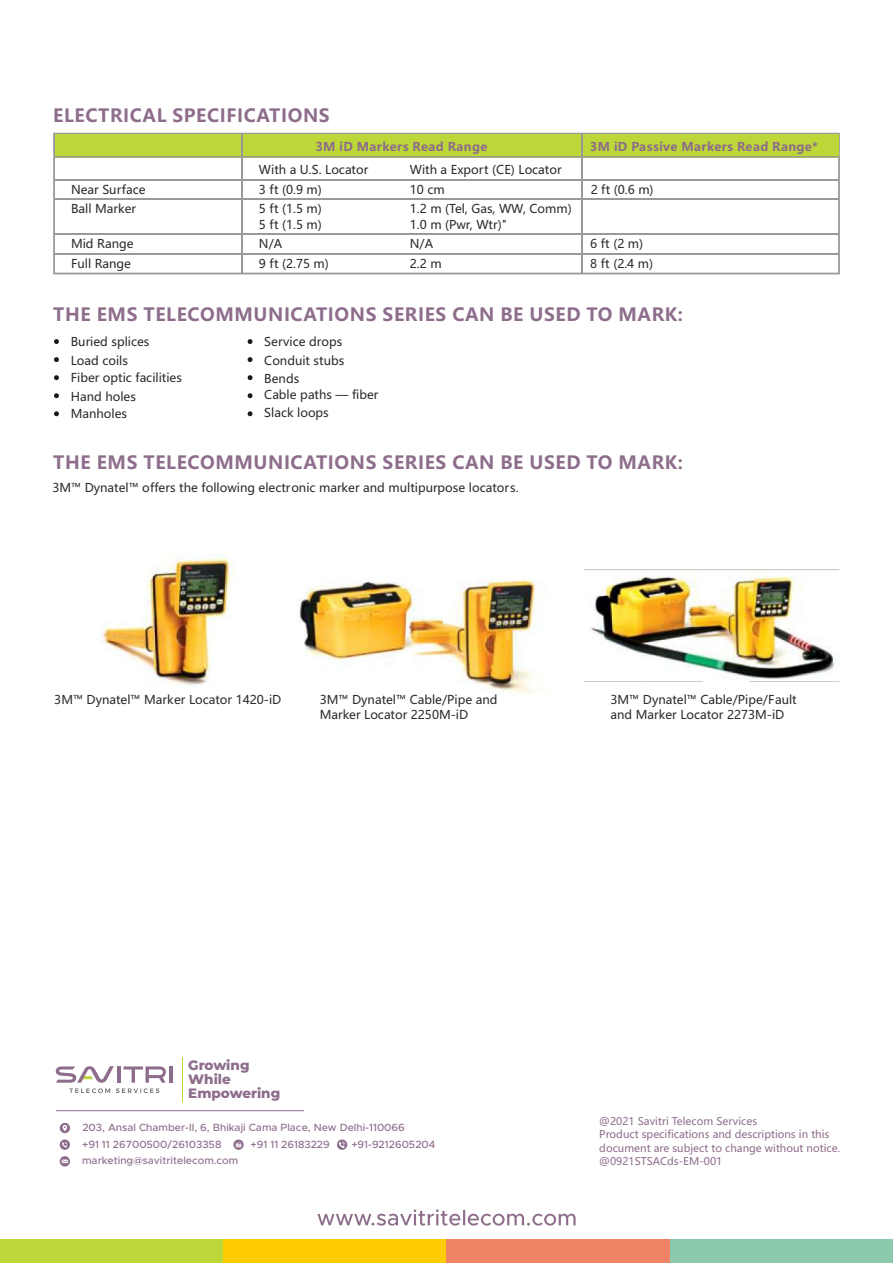
<style>
.page{position:relative;width:893px;height:1263px;background:#fff}
.page>*{position:absolute;margin:0;border:0;box-sizing:border-box;transform-origin:0 0}
.t1{font:700 18px "Microsoft Ya Hei UI";letter-spacing:.035em;color:#8d6d8b}
.t2{font:800 13.5px/14.2px "Montserrat";color:#8d6d8b}
.t3{font:12px/15.3px "Microsoft Ya Hei UI";color:#2b2a29}
.t4{font:700 12px "Microsoft Ya Hei UI";letter-spacing:.035em;color:#8b6a8c}
.t5{font:500 10.5px/17.2px "Metropolis";color:#8d6d8b}
.t6{font:10.5px/13.4px "Microsoft Ya Hei UI";color:#8d6d8b}
</style>
<div class="page">
<div style="left:670px;top:1239px;width:223px;height:24px;background:#8ccaae"></div>
<div style="left:223px;top:1239px;width:223px;height:24px;background:#fecc00"></div>
<div style="left:446px;top:1239px;width:224px;height:24px;background:#f08365"></div>
<div style="left:0;top:1239px;width:223px;height:24px;background:#bdd738"></div>
<svg style="left:317px;top:1209px;width:259px;height:16px"></svg>
<div style="left:53px;top:133px;width:787px;height:141px;background:#fff;border:2px solid #999"></div>
<div style="left:55px;top:134px;width:783px;height:23px;background:#bdd738"></div>
<hr style="left:321px;top:156px;width:518px;height:1px;background:#999">
<hr style="left:54px;top:156px;width:267px;height:1px;background:#999">
<hr style="left:242px;top:134px;width:1px;height:140px;background:#999">
<hr style="left:581px;top:134px;width:2px;height:140px;background:#999">
<hr style="left:54px;top:179px;width:785px;height:2px;background:#999">
<hr style="left:54px;top:199px;width:785px;height:1px;background:#999">
<hr style="left:54px;top:233px;width:785px;height:2px;background:#999">
<hr style="left:54px;top:253px;width:785px;height:2px;background:#999">
<svg style="left:54px;top:339px;width:5px;height:5px"></svg>
<svg style="left:54px;top:357px;width:5px;height:5px"></svg>
<svg style="left:54px;top:375px;width:5px;height:5px"></svg>
<svg style="left:54px;top:393px;width:5px;height:5px"></svg>
<svg style="left:54px;top:411px;width:5px;height:5px"></svg>
<svg style="left:248px;top:339px;width:5px;height:5px"></svg>
<svg style="left:248px;top:357px;width:5px;height:5px"></svg>
<svg style="left:248px;top:375px;width:5px;height:5px"></svg>
<svg style="left:248px;top:393px;width:5px;height:5px"></svg>
<svg style="left:248px;top:411px;width:5px;height:5px"></svg>
<img style="left:584px;top:569px;width:256px;height:113px">
<img style="left:299px;top:576px;width:241px;height:118px">
<img style="left:100px;top:553px;width:134px;height:132px">
<hr style="left:182px;top:1057px;width:1px;height:45px;background:#bdd738">
<hr style="left:169px;top:1066px;width:4px;height:17px;background:#8d6d8b">
<svg style="left:56px;top:1066px;width:110px;height:27px"></svg>
<div style="left:60px;top:1123px;width:10px;height:10px;background:#8d6d8b;border-radius:50%"></div>
<svg style="left:62px;top:1125px;width:5px;height:6px"></svg>
<div style="left:60px;top:1139px;width:10px;height:11px;background:#8d6d8b;border-radius:50%"></div>
<svg style="left:62px;top:1142px;width:6px;height:5px"></svg>
<svg style="left:60px;top:1156px;width:10px;height:10px"></svg>
<svg style="left:62px;top:1159px;width:6px;height:4px"></svg>
<svg style="left:233px;top:1139px;width:11px;height:11px"></svg>
<svg style="left:236px;top:1142px;width:5px;height:5px"></svg>
<hr style="left:56px;top:1110px;width:248px;height:1px;background:#8d6d8b">
<svg style="left:337px;top:1139px;width:10px;height:11px"></svg>
<svg style="left:339px;top:1141px;width:6px;height:7px"></svg>
<h1 class="t1" style="left:53px;top:108px;width:278px">ELECTRICAL SPECIFICATIONS</h1>
<p class="t4" style="left:315px;top:141px;width:173px">3M iD Markers Read Range</p>
<p class="t4" style="left:590px;top:141px;width:230px">3M iD Passive Markers Read Range*</p>
<p class="t3" style="left:259px;top:163px;width:111px">With a U.S. Locator</p>
<p class="t3" style="left:410px;top:163px;width:153px">With a Export (CE) Locator</p>
<p class="t3" style="left:71px;top:183px;width:76px">Near Surface</p>
<p class="t3" style="left:259px;top:183px;width:64px">3 ft (0.9 m)</p>
<p class="t3" style="left:410px;top:183px;width:36px">10 cm</p>
<p class="t3" style="left:591px;top:183px;width:64px">2 ft (0.6 m)</p>
<p class="t3" style="left:71px;top:202px;width:67px">Ball Marker</p>
<p class="t3" style="left:259px;top:202px;width:64px">5 ft (1.5 m)<br>5 ft (1.5 m)</p>
<p class="t3" style="left:410px;top:202px;width:163px">1.2 m (Tel, Gas, WW, Comm)<br>1.0 m (Pwr, Wtr)"</p>
<p class="t3" style="left:71px;top:237px;width:64px">Mid Range</p>
<p class="t3" style="left:259px;top:237px;width:25px">N/A</p>
<p class="t3" style="left:410px;top:237px;width:25px">N/A</p>
<p class="t3" style="left:590px;top:237px;width:54px">6 ft (2 m)</p>
<p class="t3" style="left:71px;top:257px;width:62px">Full Range</p>
<p class="t3" style="left:259px;top:257px;width:71px">9 ft (2.75 m)</p>
<p class="t3" style="left:410px;top:257px;width:33px">2.2 m</p>
<p class="t3" style="left:590px;top:257px;width:64px">8 ft (2.4 m)</p>
<h1 class="t1" style="left:53px;top:306px;width:631px">THE EMS TELECOMMUNICATIONS SERIES CAN BE USED TO MARK:</h1>
<p class="t3" style="left:71px;top:333px;width:80px;line-height:19px">Buried splices<br>Load coils</p>
<p class="t3" style="left:71px;top:369px;width:113px;line-height:19px">Fiber optic facilities<br>Hand holes</p>
<p class="t3" style="left:71px;top:407px;width:58px">Manholes</p>
<p class="t3" style="left:264px;top:333px;width:81px;line-height:19px">Service drops<br>Conduit stubs</p>
<p class="t3" style="left:264px;top:372px;width:116px;line-height:16.4px">Bends<br>Cable paths — fiber</p>
<p class="t3" style="left:264px;top:406px;width:66px">Slack loops</p>
<h1 class="t1" style="left:53px;top:455px;width:631px">THE EMS TELECOMMUNICATIONS SERIES CAN BE USED TO MARK:</h1>
<p class="t3" style="left:52px;top:481px;width:468px">3M™ Dynatel™ offers the following electronic marker and multipurpose locators.</p>
<p class="t3" style="left:54px;top:693px;width:229px">3M™ Dynatel™ Marker Locator 1420-iD</p>
<p class="t3" style="left:320px;top:693px;width:179px">3M™ Dynatel™ Cable/Pipe and<br>Marker Locator 2250M-iD</p>
<p class="t3" style="left:610px;top:693px;width:188px">3M™ Dynatel™ Cable/Pipe/Fault and Marker Locator 2273M-iD</p>
<p class="t2" style="left:188px;top:1057px;width:94px">Growing<br>While<br>Empowering</p>
<p class="t5" style="left:82px;top:1119px;width:324px">203, Ansal Chamber-II, 6, Bhikaji Cama Place, New Delhi-110066 +91 11 26700500/26103358</p>
<p class="t5" style="left:82px;top:1152px;width:158px">marketing@savitritelecom.com</p>
<p class="t5" style="left:251px;top:1136px;width:81px">+91 11 26183229</p>
<p class="t5" style="left:351px;top:1136px;width:86px">+91-9212605204</p>
<p class="t6" style="left:599px;top:1115px;width:242px">@2021 Savitri Telecom Services<br>Product specifications and descriptions in this document are subject to change without notice. @0921STSACds-EM-001</p>
</div>
